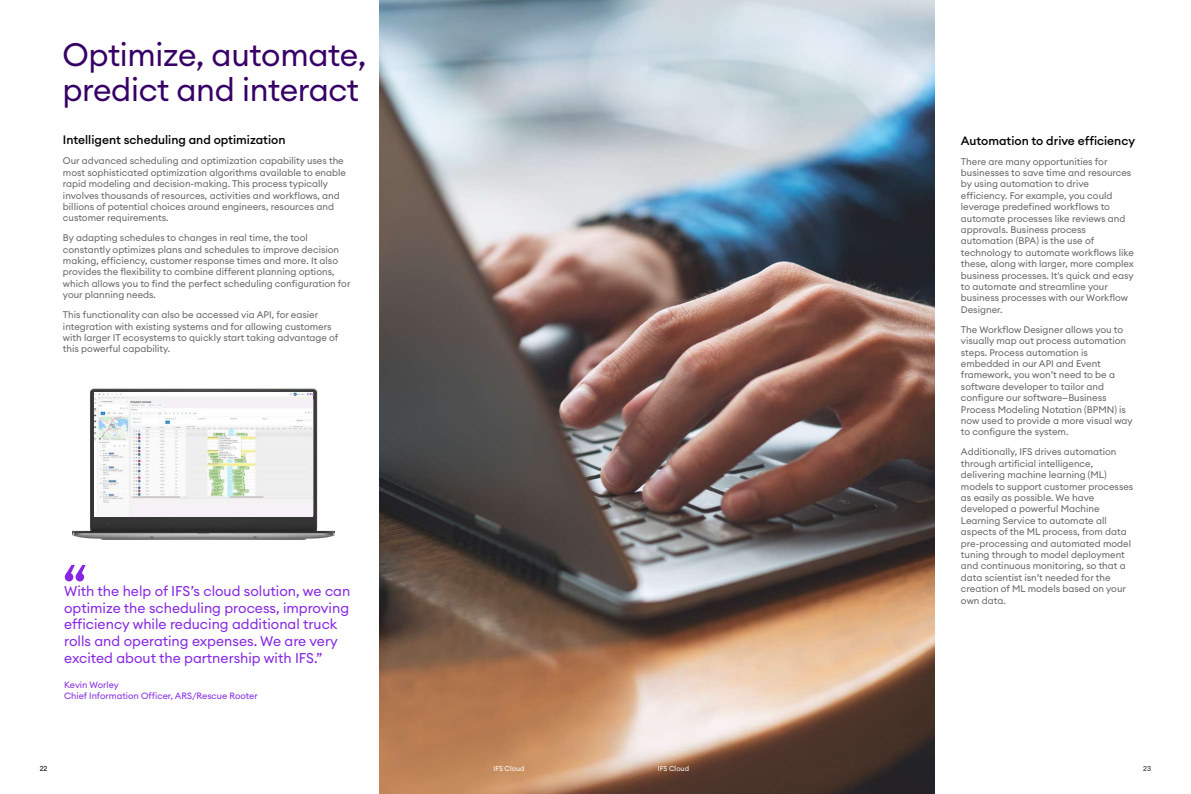
<style>
.page{position:relative;width:1191px;height:794px;background:#fff}
.page>*{position:absolute;margin:0;border:0;box-sizing:border-box;transform-origin:0 0}
.t1{font:58px "Euclid Circular A";color:#8526e3}
.t2{font:32px/35.2px "Euclid Circular A";letter-spacing:-.01em;color:#360066}
.t3{font:14px/16.8px "Euclid Circular A";color:#8526e3}
.t4{font:500 12px "Euclid Circular A";color:#000}
.t5{font:9.5px/11.4px "Euclid Circular A";color:#656565}
.t6{font:9px/10.8px "Euclid Circular A";color:#8526e3}
.t7{font:7px "Euclid Circular A";color:#fff}
.t8{font:7px "Euclid Circular A";color:#000}
.t9{font:7px "Euclid Circular A";color:#242424}
</style>
<div class="page">
<img style="left:72px;top:388px;width:262px;height:152px">
<img style="left:94px;top:392px;width:219px;height:124px">
<img style="left:379px;top:0;width:555px;height:794px">
<h2 class="t2" style="left:62px;top:36px;width:305px">Optimize, automate, predict and interact</h2>
<p class="t4" style="left:63px;top:132px;width:224px">Intelligent scheduling and optimization</p>
<p class="t5" style="left:63px;top:155px;width:284px">Our advanced scheduling and optimization capability uses the most sophisticated optimization algorithms available to enable rapid modeling and decision-making. This process typically involves thousands of resources, activities and workflows, and billions of potential choices around engineers, resources and customer requirements.</p>
<p class="t5" style="left:63px;top:232px;width:289px">By adapting schedules to changes in real time, the tool constantly optimizes plans and schedules to improve decision making, efficiency, customer response times and more. It also provides the flexibility to combine different planning options, which allows you to find the perfect scheduling configuration for your planning needs.</p>
<p class="t5" style="left:63px;top:309px;width:277px">This functionality can also be accessed via API, for easier integration with existing systems and for allowing customers with larger IT ecosystems to quickly start taking advantage of this powerful capability.</p>
<h1 class="t1" style="left:62px;top:548px;width:27px">“</h1>
<h3 class="t3" style="left:64px;top:582px;width:288px">With the help of IFS’s cloud solution, we can optimize the scheduling process, improving efficiency while reducing additional truck rolls and operating expenses. We are very excited about the partnership with IFS.”</h3>
<p class="t6" style="left:64px;top:679px;width:195px">Kevin Worley<br>Chief Information Officer, ARS/Rescue Rooter</p>
<p class="t4" style="left:961px;top:133px;width:176px">Automation to drive efficiency</p>
<p class="t5" style="left:961px;top:155px;width:174px">There are many opportunities for businesses to save time and resources by using automation to drive efficiency. For example, you could leverage predefined workflows to automate processes like reviews and approvals. Business process automation (BPA) is the use of technology to automate workflows like these, along with larger, more complex business processes. It's quick and easy to automate and streamline your business processes with our Workflow Designer.</p>
<p class="t5" style="left:961px;top:324px;width:173px">The Workflow Designer allows you to visually map out process automation steps. Process automation is embedded in our API and Event framework, you won’t need to be a software developer to tailor and configure our software—Business<br>Process Modeling Notation (BPMN) is now used to provide a more visual way to configure the system.</p>
<p class="t5" style="left:961px;top:446px;width:174px">Additionally, IFS drives automation through artificial intelligence, delivering machine learning (ML) models to support customer processes as easily as possible. We have developed a powerful Machine<br>Learning Service to automate all aspects of the ML process, from data pre-processing and automated model tuning through to model deployment and continuous monitoring, so that a data scientist isn’t needed for the creation of ML models based on your own data.</p>
<p class="t8" style="left:40px;top:764px;width:9px">22</p>
<p class="t7" style="left:493px;top:764px;width:33px">IFS Cloud</p>
<p class="t7" style="left:658px;top:764px;width:33px">IFS Cloud</p>
<p class="t9" style="left:1143px;top:764px;width:9px">23</p>
</div>
